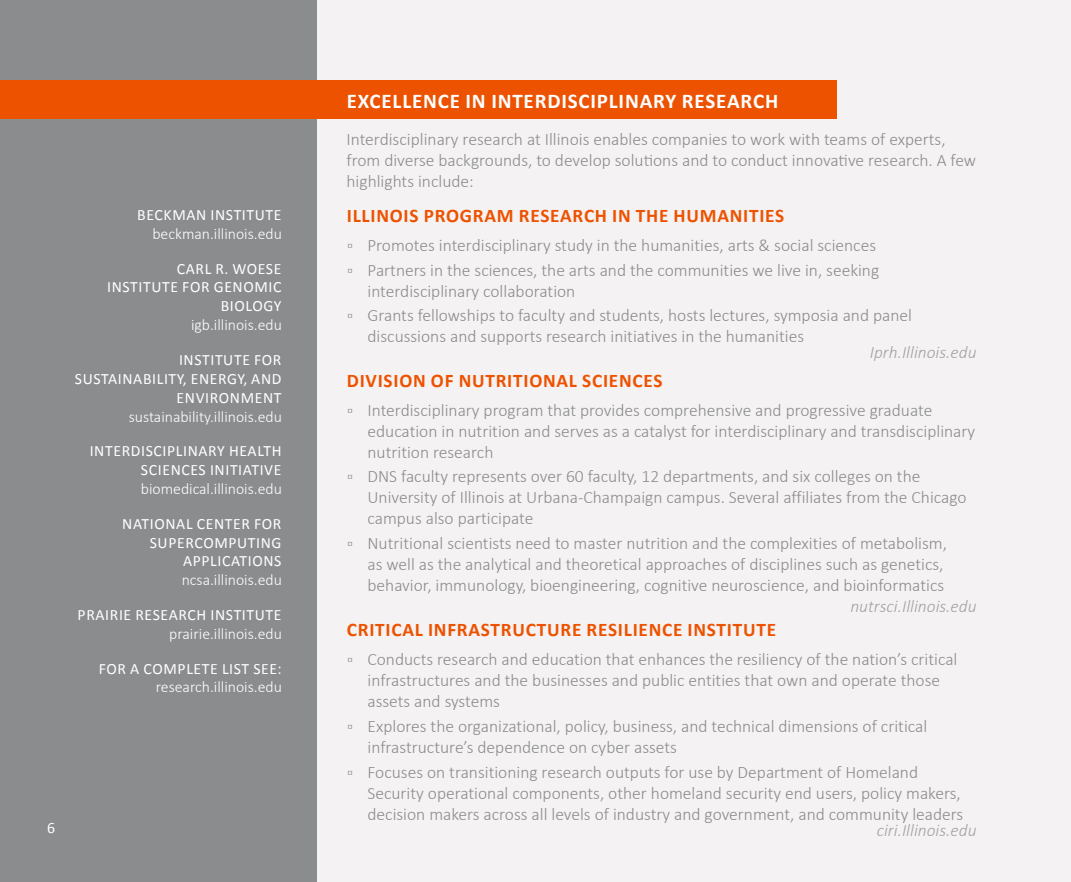
<style>
.page{position:relative;width:1071px;height:882px;background:#fff}
.page>*{position:absolute;margin:0;border:0;box-sizing:border-box;transform-origin:0 0}
.t1{font:700 21px "Calibri";letter-spacing:.04em;color:#fff}
.t2{font:700 19.25px "Calibri";letter-spacing:.04em;color:#ed5200}
.t3{font:300 17.5px/21px "Calibri";color:#8b8c8e}
.t4{font:italic 300 17.5px "Calibri";color:#a2a2a3}
.t5{font:15.75px/18.9px "Calibri";letter-spacing:.04em;color:#fff;text-align:right}
.t6{font:300 15.75px "Calibri";color:#fff}
</style>
<div class="page">
<div style="left:287px;top:0;width:784px;height:882px;background:#f5f2f3"></div>
<div style="left:0;top:0;width:316px;height:882px;background:#8b8c8e"></div>
<div style="left:0;top:80px;width:837px;height:39px;background:#ed5200"></div>
<p class="t1" style="left:347px;top:86px;width:433px">EXCELLENCE IN INTERDISCIPLINARY RESEARCH</p>
<p class="t3" style="left:346px;top:129px;width:631px">Interdisciplinary research at Illinois enables companies to work with teams of experts, from diverse backgrounds, to develop solutions and to conduct innovative research. A few highlights include:</p>
<p class="t2" style="left:347px;top:202px;width:439px">ILLINOIS PROGRAM RESEARCH IN THE HUMANITIES</p>
<p class="t3" style="left:346px;top:234px;width:531px">▫ Promotes interdisciplinary study in the humanities, arts &amp; social sciences</p>
<p class="t3" style="left:368px;top:259px;width:513px;text-indent:-21px">▫ Partners in the sciences, the arts and the communities we live in, seeking interdisciplinary collaboration</p>
<p class="t3" style="left:368px;top:305px;width:546px;text-indent:-21px">▫ Grants fellowships to faculty and students, hosts lectures, symposia and panel discussions and supports research initiatives in the humanities</p>
<p class="t4" style="left:870px;top:342px;width:108px">Iprh.Illinois.edu</p>
<p class="t5" style="left:137px;top:205px;width:146px">BECKMAN INSTITUTE</p>
<p class="t6" style="left:152px;top:224px;width:131px">beckman.illinois.edu</p>
<p class="t5" style="left:107px;top:258px;width:176px">CARL R. WOESE<br>INSTITUTE FOR GENOMIC<br>BIOLOGY</p>
<p class="t6" style="left:191px;top:315px;width:92px">igb.illinois.edu</p>
<p class="t5" style="left:75px;top:350px;width:208px">INSTITUTE FOR<br>SUSTAINABILITY, ENERGY, AND<br>ENVIRONMENT</p>
<p class="t6" style="left:129px;top:407px;width:155px">sustainability.illinois.edu</p>
<p class="t5" style="left:90px;top:441px;width:193px">INTERDISCIPLINARY HEALTH<br>SCIENCES INITIATIVE</p>
<p class="t6" style="left:141px;top:479px;width:142px">biomedical.illinois.edu</p>
<p class="t5" style="left:122px;top:514px;width:161px">NATIONAL CENTER FOR<br>SUPERCOMPUTING<br>APPLICATIONS</p>
<p class="t6" style="left:182px;top:570px;width:102px">ncsa.illinois.edu</p>
<p class="t5" style="left:78px;top:605px;width:205px">PRAIRIE RESEARCH INSTITUTE</p>
<p class="t6" style="left:169px;top:624px;width:114px">prairie.illinois.edu</p>
<p class="t5" style="left:99px;top:658px;width:185px">FOR A COMPLETE LIST SEE:</p>
<p class="t6" style="left:156px;top:677px;width:128px">research.illinois.edu</p>
<p class="t2" style="left:347px;top:367px;width:317px">DIVISION OF NUTRITIONAL SCIENCES</p>
<p class="t3" style="left:368px;top:399px;width:609px;text-indent:-21px">▫ Interdisciplinary program that provides comprehensive and progressive graduate education in nutrition and serves as a catalyst for interdisciplinary and transdisciplinary nutrition research</p>
<p class="t3" style="left:368px;top:466px;width:601px;text-indent:-21px">▫ DNS faculty represents over 60 faculty, 12 departments, and six colleges on the<br>University of Illinois at Urbana-Champaign campus. Several affiliates from the Chicago campus also participate</p>
<p class="t3" style="left:368px;top:533px;width:581px;text-indent:-21px">▫ Nutritional scientists need to master nutrition and the complexities of metabolism, as well as the analytical and theoretical approaches of disciplines such as genetics, behavior, immunology, bioengineering, cognitive neuroscience, and bioinformatics</p>
<p class="t4" style="left:850px;top:595px;width:128px">nutrsci.Illinois.edu</p>
<p class="t2" style="left:347px;top:616px;width:431px">CRITICAL INFRASTRUCTURE RESILIENCE INSTITUTE</p>
<p class="t3" style="left:368px;top:649px;width:592px;text-indent:-21px">▫ Conducts research and education that enhances the resiliency of the nation’s critical infrastructures and the businesses and public entities that own and operate those assets and systems</p>
<p class="t3" style="left:368px;top:716px;width:561px;text-indent:-21px">▫ Explores the organizational, policy, business, and technical dimensions of critical infrastructure’s dependence on cyber assets</p>
<p class="t3" style="left:368px;top:761px;width:597px;text-indent:-21px">▫ Focuses on transitioning research outputs for use by Department of Homeland<br>Security operational components, other homeland security end users, policy makers, decision makers across all levels of industry and government, and community leaders</p>
<p class="t5" style="left:47px;top:818px;width:9px">6</p>
<p class="t4" style="left:877px;top:819px;width:101px">ciri.Illinois.edu</p>
</div>
